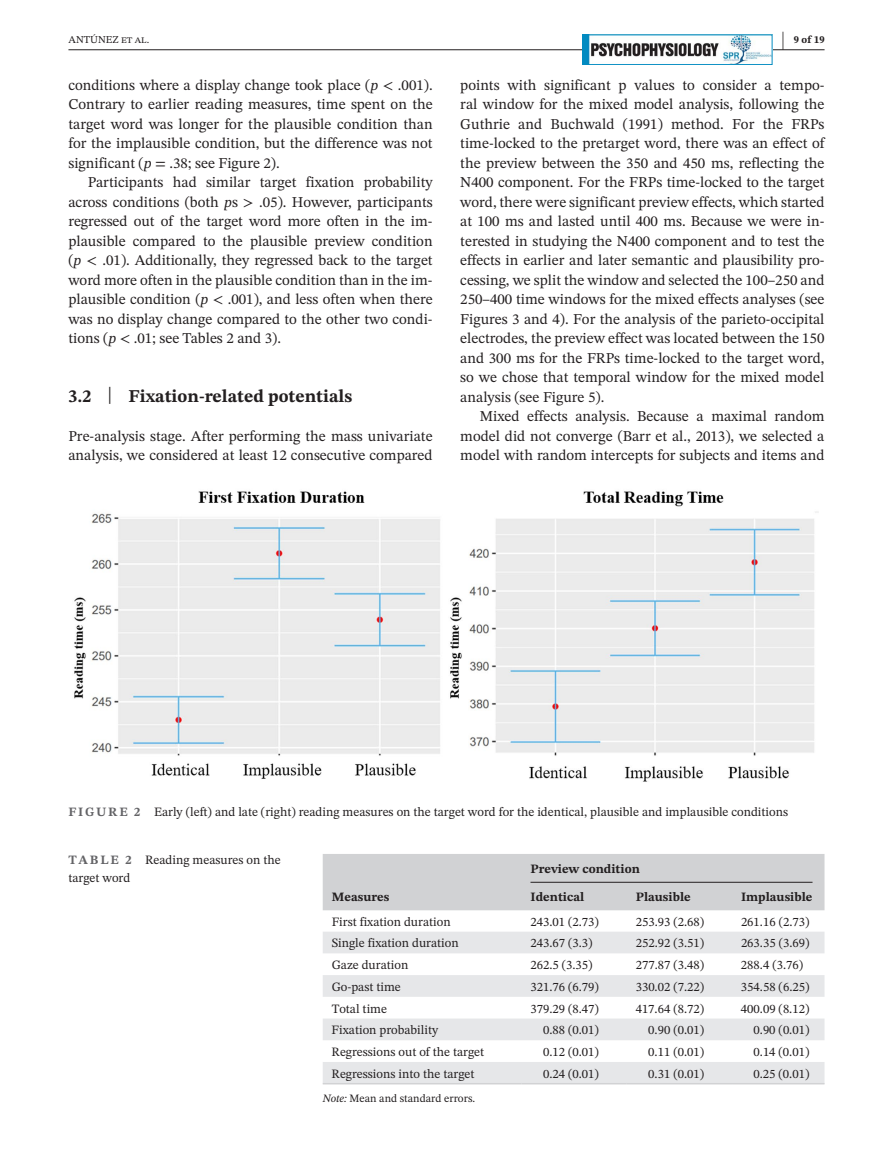
<style>
.page{position:relative;width:893px;height:1174px;background:#fff}
.page>*{position:absolute;margin:0;border:0;box-sizing:border-box;transform-origin:0 0}
.t1{font:700 21px "STIX Two Text";color:#231f20;scale:.42 1}
.t2{font:700 18px "STIX Two Text";color:#231f20}
.t3{font:15px/19.5px "STIX Two Text";color:#231f20;text-align:justify}
.t4{font:12.75px/18px "STIX Two Text";color:#231f20}
.t5{font:700 12.75px "STIX Two Text";color:#231f20}
.t6{font:11.25px "STIX Two Text";color:#231f20}
.t7{font:10.5px "STIX Two Text";color:#231f20}
.t8{font:700 10.5px "STIX Two Text";color:#231f20}
.s1{font-style:italic}
.s2{font-weight:400;font-size:23.7px}
.s3{font-weight:700;color:#636366}
</style>
<div class="page">
<hr style="left:68px;top:49px;width:756px;height:1px;background:#231f20">
<img style="left:584px;top:37px;width:186px;height:26px">
<div style="left:582px;top:35px;width:190px;height:30px;border:1px solid #028bc1"></div>
<img style="left:74px;top:491px;width:745px;height:291px">
<div style="left:323px;top:854px;width:501px;height:56px;background:#d1d2d4"></div>
<svg style="left:323px;top:932px;width:501px;height:151px;fill:#e6e7e9"></svg>
<hr style="left:323px;top:1083px;width:198px;height:1px;background:#d1d2d4">
<hr style="left:521px;top:1083px;width:106px;height:1px;background:#d1d2d4">
<hr style="left:627px;top:1083px;width:105px;height:1px;background:#d1d2d4">
<hr style="left:732px;top:1083px;width:92px;height:1px;background:#d1d2d4">
<hr style="left:530px;top:882px;width:282px;height:1px;background:#231f20">
<h1 class="t1" style="left:782px;top:24px;width:8px">|</h1>
<p class="t7" style="left:68px;top:32px;width:82px">ANTÚNEZ et al.</p>
<p class="t8" style="left:794px;top:32px;width:32px">9 of 19</p>
<p class="t3" style="left:68px;top:75px;width:366px">conditions where a display change took place (<span class="s1">p</span> &lt; .001).<br>Contrary to earlier reading measures, time spent on the target word was longer for the plausible condition than for the implausible condition, but the difference was not significant (<span class="s1">p</span> = .38; see Figure 2).</p>
<p class="t3" style="left:68px;top:172px;width:366px;text-indent:20px">Participants had similar target fixation probability across conditions (both <span class="s1">p</span>s &gt; .05). However, participants regressed out of the target word more often in the im&shy;plausible compared to the plausible preview condition (<span class="s1">p</span> &lt; .01). Additionally, they regressed back to the target word more often in the plausible condition than in the im&shy;plausible condition (<span class="s1">p</span> &lt; .001), and less often when there was no display change compared to the other two condi&shy;tions (<span class="s1">p</span> &lt; .01; see Tables 2 and 3).</p>
<p class="t3" style="left:460px;top:75px;width:366px">points with significant p values to consider a tempo&shy;ral window for the mixed model analysis, following the Guthrie and Buchwald (1991) method. For the FRPs time-locked to the pretarget word, there was an effect of the preview between the 350 and 450 ms, reflecting the N400 component. For the FRPs time-locked to the target word, there were significant preview effects, which started at 100 ms and lasted until 400 ms. Because we were in&shy;terested in studying the N400 component and to test the effects in earlier and later semantic and plausibility pro&shy;cessing, we split the window and selected the 100–250 and 250–400 time windows for the mixed effects analyses (see Figures 3 and 4). For the analysis of the parieto-occipital electrodes, the preview effect was located between the 150 and 300 ms for the FRPs time-locked to the target word, so we chose that temporal window for the mixed model analysis (see Figure 5).</p>
<p class="t3" style="left:460px;top:406px;width:366px;text-indent:20px">Mixed effects analysis. Because a maximal random model did not converge (Barr et al., 2013), we selected a model with random intercepts for subjects and items and</p>
<p class="t2" style="left:68px;top:383px;width:285px">3.2 <span class="s2">|</span> Fixation-related potentials</p>
<p class="t3" style="left:68px;top:426px;width:366px">Pre-analysis stage. After performing the mass univariate analysis, we considered at least 12 consecutive compared</p>
<p class="t4" style="left:68px;top:802px;width:721px"><span class="s3">FIGURE 2</span> Early (left) and late (right) reading measures on the target word for the identical, plausible and implausible conditions</p>
<p class="t4" style="left:68px;top:850px;width:214px"><span class="s3">TABLE 2</span> Reading measures on the target word</p>
<p class="t5" style="left:332px;top:887px;width:59px">Measures</p>
<p class="t5" style="left:530px;top:859px;width:111px">Preview condition</p>
<p class="t5" style="left:530px;top:887px;width:55px">Identical</p>
<p class="t5" style="left:636px;top:887px;width:57px">Plausible</p>
<p class="t5" style="left:741px;top:887px;width:73px">Implausible</p>
<p class="t4" style="left:332px;top:912px;width:120px">First fixation duration</p>
<p class="t4" style="left:530px;top:912px;width:70px">243.01 (2.73)</p>
<p class="t4" style="left:636px;top:912px;width:70px">253.93 (2.68)</p>
<p class="t4" style="left:741px;top:912px;width:70px">261.16 (2.73)</p>
<p class="t4" style="left:332px;top:934px;width:129px">Single fixation duration</p>
<p class="t4" style="left:530px;top:934px;width:64px">243.67 (3.3)</p>
<p class="t4" style="left:636px;top:934px;width:70px">252.92 (3.51)</p>
<p class="t4" style="left:741px;top:934px;width:70px">263.35 (3.69)</p>
<p class="t4" style="left:332px;top:955px;width:78px">Gaze duration</p>
<p class="t4" style="left:530px;top:955px;width:64px">262.5 (3.35)</p>
<p class="t4" style="left:636px;top:955px;width:70px">277.87 (3.48)</p>
<p class="t4" style="left:741px;top:955px;width:64px">288.4 (3.76)</p>
<p class="t4" style="left:332px;top:977px;width:71px">Go-past time</p>
<p class="t4" style="left:530px;top:977px;width:70px">321.76 (6.79)</p>
<p class="t4" style="left:636px;top:977px;width:70px">330.02 (7.22)</p>
<p class="t4" style="left:741px;top:977px;width:70px">354.58 (6.25)</p>
<p class="t4" style="left:332px;top:999px;width:57px">Total time</p>
<p class="t4" style="left:530px;top:999px;width:70px">379.29 (8.47)</p>
<p class="t4" style="left:636px;top:999px;width:70px">417.64 (8.72)</p>
<p class="t4" style="left:741px;top:999px;width:70px">400.09 (8.12)</p>
<p class="t4" style="left:332px;top:1021px;width:108px">Fixation probability</p>
<p class="t4" style="left:543px;top:1021px;width:57px">0.88 (0.01)</p>
<p class="t4" style="left:648px;top:1021px;width:57px">0.90 (0.01)</p>
<p class="t4" style="left:754px;top:1021px;width:57px">0.90 (0.01)</p>
<p class="t4" style="left:332px;top:1042px;width:154px">Regressions out of the target</p>
<p class="t4" style="left:543px;top:1042px;width:57px">0.12 (0.01)</p>
<p class="t4" style="left:648px;top:1042px;width:57px">0.11 (0.01)</p>
<p class="t4" style="left:753px;top:1042px;width:57px">0.14 (0.01)</p>
<p class="t4" style="left:332px;top:1064px;width:144px">Regressions into the target</p>
<p class="t4" style="left:543px;top:1064px;width:57px">0.24 (0.01)</p>
<p class="t4" style="left:648px;top:1064px;width:57px">0.31 (0.01)</p>
<p class="t4" style="left:753px;top:1064px;width:57px">0.25 (0.01)</p>
<p class="t6" style="left:323px;top:1090px;width:154px"><span class="s1">Note:</span> Mean and standard errors.</p>
</div>
